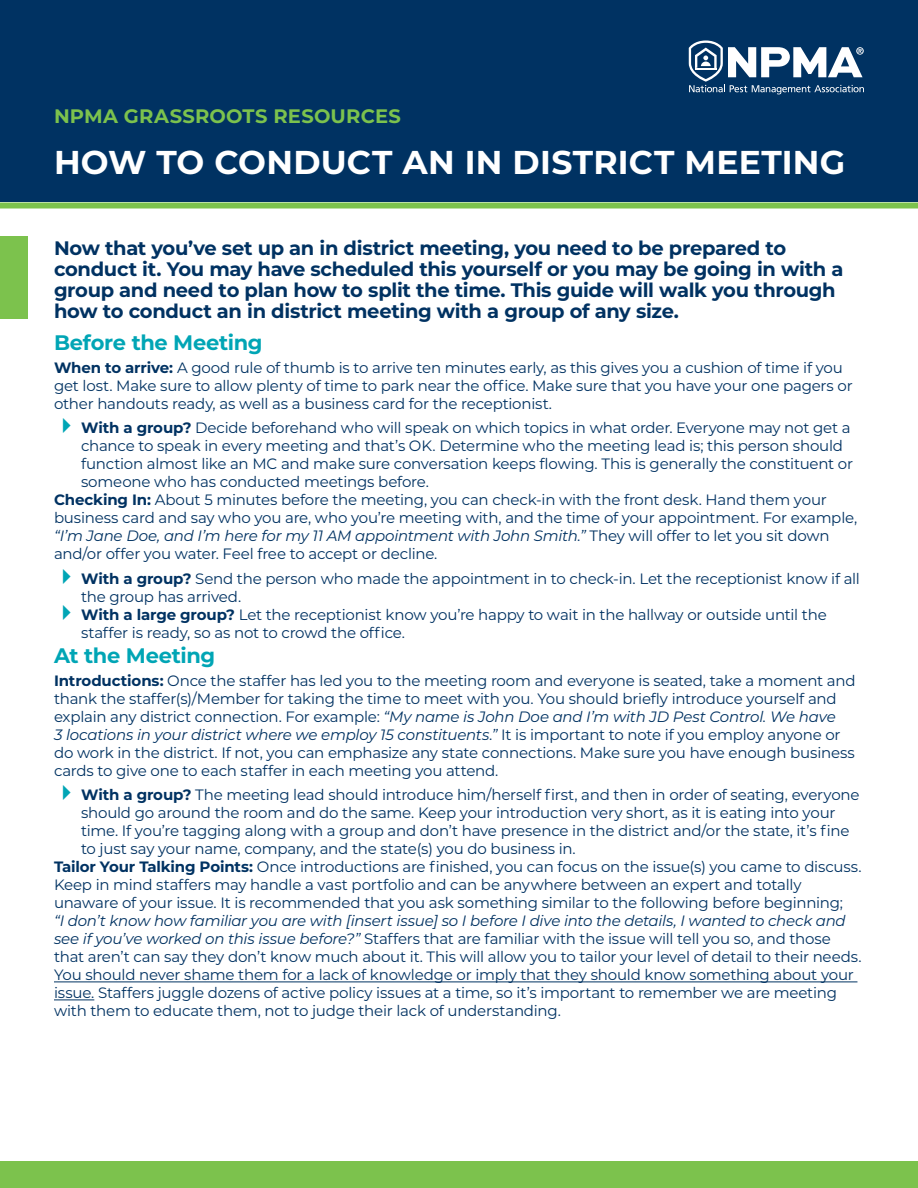
<style>
.page{position:relative;width:918px;height:1188px;background:#fff}
.page>*{position:absolute;margin:0;border:0;box-sizing:border-box;transform-origin:0 0}
.t1{font:700 33px "Montserrat";letter-spacing:.01em;color:#fff}
.t2{font:700 21px "Montserrat";letter-spacing:-.02em;color:#00a5b5}
.bold_body{font:700 19.5px/21px "Montserrat";letter-spacing:-.02em;color:#003262}
.t3{font:700 19.5px "Montserrat";letter-spacing:.01em;color:#7cc24d}
.BODY{font:15px/18px "Montserrat";letter-spacing:-.015em;color:#003262}
.s1{font-weight:700}
.s2{font-style:italic}
</style>
<div class="page">
<div style="left:0;top:0;width:918px;height:202px;background:#003262"></div>
<div style="left:0;top:202px;width:918px;height:6px;background:#7cc24d"></div>
<div style="left:0;top:1161px;width:918px;height:27px;background:#7cc24d"></div>
<svg style="left:689px;top:40px;width:175px;height:54px"></svg>
<hr style="left:54px;top:982px;width:803px;height:1px;background:#003262">
<hr style="left:54px;top:1000px;width:40px;height:1px;background:#003262">
<div style="left:0;top:236px;width:28px;height:83px;background:#7cc24d"></div>
<p class="t3" style="left:54px;top:102px;width:348px">NPMA GRASSROOTS RESOURCES</p>
<p class="t1" style="left:54px;top:138px;width:793px">HOW TO CONDUCT AN IN DISTRICT MEETING</p>
<p class="bold_body" style="left:54px;top:237px;width:791px">Now that you’ve set up an in district meeting, you need to be prepared to conduct it. You may have scheduled this yourself or you may be going in with a group and need to plan how to split the time. This guide will walk you through how to conduct an in district meeting with a group of any size.</p>
<p class="t2" style="left:54px;top:328px;width:210px">Before the Meeting</p>
<p class="BODY" style="left:54px;top:358px;width:800px"><span class="s1">When to arrive:</span> A good rule of thumb is to arrive ten minutes early, as this gives you a cushion of time if you get lost. Make sure to allow plenty of time to park near the office. Make sure that you have your one pagers or other handouts ready, as well as a business card for the receptionist.</p>
<p class="BODY" style="left:81px;top:418px;width:774px"><span class="s1">With a group?</span> Decide beforehand who will speak on which topics in what order. Everyone may not get a chance to speak in every meeting and that’s OK. Determine who the meeting lead is; this person should function almost like an MC and make sure conversation keeps flowing. This is generally the constituent or someone who has conducted meetings before.</p>
<p class="BODY" style="left:54px;top:490px;width:805px"><span class="s1">Checking In:</span> About 5 minutes before the meeting, you can check-in with the front desk. Hand them your business card and say who you are, who you’re meeting with, and the time of your appointment. For example, <span class="s2">“I’m Jane Doe, and I’m here for my 11 AM appointment with John Smith.”</span> They will offer to let you sit down and/or offer you water. Feel free to accept or decline.</p>
<p class="BODY" style="left:81px;top:569px;width:780px"><span class="s1">With a group?</span> Send the person who made the appointment in to check-in. Let the receptionist know if all the group has arrived.</p>
<p class="BODY" style="left:81px;top:605px;width:747px"><span class="s1">With a large group?</span> Let the receptionist know you’re happy to wait in the hallway or outside until the staffer is ready, so as not to crowd the office.</p>
<p class="t2" style="left:54px;top:641px;width:163px">At the Meeting</p>
<p class="BODY" style="left:54px;top:671px;width:803px"><span class="s1">Introductions:</span> Once the staffer has led you to the meeting room and everyone is seated, take a moment and thank the staffer(s)/Member for taking the time to meet with you. You should briefly introduce yourself and explain any district connection. For example: <span class="s2">“My name is John Doe and I’m with JD Pest Control. We have<br>3 locations in your district where we employ 15 constituents.”</span> It is important to note if you employ anyone or do work in the district. If not, you can emphasize any state connections. Make sure you have enough business cards to give one to each staffer in each meeting you attend.</p>
<p class="BODY" style="left:81px;top:786px;width:780px"><span class="s1">With a group?</span> The meeting lead should introduce him/herself first, and then in order of seating, everyone should go around the room and do the same. Keep your introduction very short, as it is eating into your time. If you’re tagging along with a group and don’t have presence in the district and/or the state, it’s fine to just say your name, company, and the state(s) you do business in.</p>
<p class="BODY" style="left:54px;top:858px;width:809px"><span class="s1">Tailor Your Talking Points:</span> Once introductions are finished, you can focus on the issue(s) you came to discuss.<br>Keep in mind staffers may handle a vast portfolio and can be anywhere between an expert and totally unaware of your issue. It is recommended that you ask something similar to the following before beginning;<br><span class="s2">“I don’t know how familiar you are with [insert issue] so I before I dive into the details, I wanted to check and see if you’ve worked on this issue before?”</span> Staffers that are familiar with the issue will tell you so, and those that aren’t can say they don’t know much about it. This will allow you to tailor your level of detail to their needs.<br>You should never shame them for a lack of knowledge or imply that they should know something about your issue. Staffers juggle dozens of active policy issues at a time, so it’s important to remember we are meeting with them to educate them, not to judge their lack of understanding.</p>
</div>
